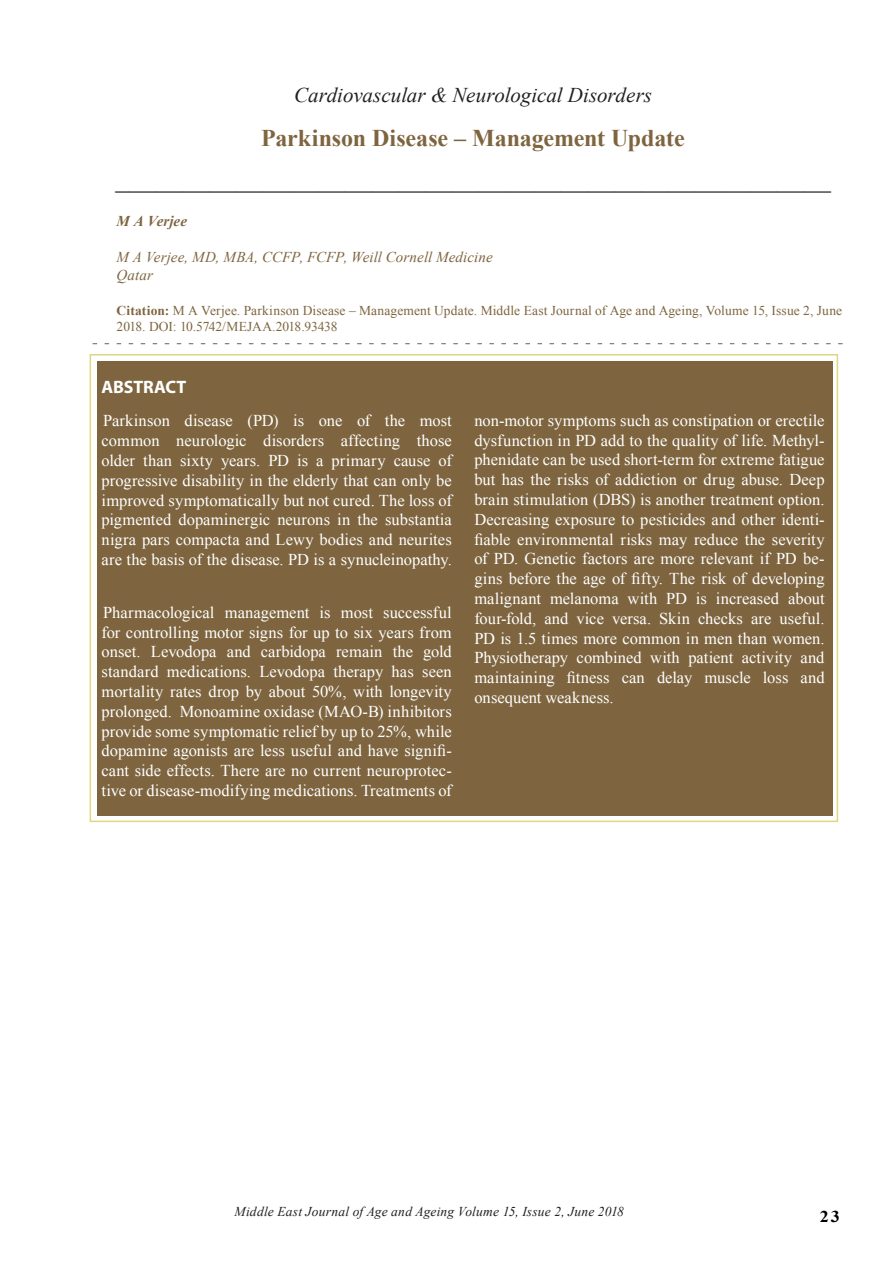
<style>
.page{position:relative;width:893px;height:1263px;background:#fff}
.page>*{position:absolute;margin:0;border:0;box-sizing:border-box;transform-origin:0 0}
.mejaa-contents{font:700 27px "Times New Roman";color:#616161}
.mejaa-contents-2{font:700 24px "Times New Roman";letter-spacing:-.005em;color:#7e653f}
.mejaa-contents-3{font:italic 21px "Times New Roman";color:#231f20}
.mejaa_subheading{font:700 18px "Myriad";letter-spacing:-.005em;color:#fff}
.mejaa_subheading-2{font:16.5px/19.8px "Times New Roman";color:#fff;text-align:justify}
.t1{font:italic 16.5px "Times New Roman";color:#000}
.t2{font:700 16.5px "Times New Roman";color:#000;scale:1.1 1}
.Author{font:italic 15px/18px "Times New Roman";letter-spacing:.005em;color:#7e653f}
.Author-2{font:italic 700 15px "Times New Roman";letter-spacing:.01em;color:#7e653f}
.Author-3{font:13.5px/16.2px "Times New Roman";letter-spacing:.005em;color:#7e653f}
.mejaa_table___figure{font:italic 13.5px "Times New Roman";letter-spacing:.015em;color:#231f20}
.s1{font-weight:700}
</style>
<div class="page">
<svg style="left:93px;top:343px;width:750px;height:1px"></svg>
<div style="left:90px;top:354px;width:748px;height:468px;border:2px solid #ded880"></div>
<div style="left:97px;top:362px;width:735px;height:454px;background:#7e653f"></div>
<p class="mejaa-contents-3" style="left:294px;top:80px;width:359px">Cardiovascular &amp; Neurological Disorders</p>
<p class="mejaa-contents-2" style="left:261px;top:121px;width:425px">Parkinson Disease – Management Update</p>
<p class="mejaa-contents" style="left:115px;top:159px;width:717px">_____________________________________________________</p>
<p class="Author-2" style="left:117px;top:211px;width:72px">M A Verjee</p>
<p class="Author" style="left:117px;top:248px;width:378px">M A Verjee, MD, MBA, CCFP, FCFP, Weill Cornell Medicine<br>Qatar</p>
<p class="Author-3" style="left:117px;top:302px;width:727px"><span class="s1">Citation:</span> M A Verjee. Parkinson Disease – Management Update. Middle East Journal of Age and Ageing, Volume 15, Issue 2, June<br>2018. DOI: 10.5742/MEJAA.2018.93438</p>
<p class="mejaa_subheading" style="left:102px;top:378px;width:86px">ABSTRACT</p>
<p class="mejaa_subheading-2" style="left:102px;top:411px;width:352px">Parkinson disease (PD) is one of the most common neurologic disorders affecting those older than sixty years. PD is a primary cause of progressive disability in the elderly that can only be improved symptomatically but not cured. The loss of pigmented dopaminergic neurons in the substantia nigra pars compacta and Lewy bodies and neurites are the basis of the disease. PD is a synucleinopathy.</p>
<p class="mejaa_subheading-2" style="left:102px;top:602px;width:352px">Pharmacological management is most successful for controlling motor signs for up to six years from onset. Levodopa and carbidopa remain the gold standard medications. Levodopa therapy has seen mortality rates drop by about 50%, with longevity prolonged. Monoamine oxidase (MAO-B) inhibitors provide some symptomatic relief by up to 25%, while dopamine agonists are less useful and have signifi&shy;cant side effects. There are no current neuroprotec&shy;tive or disease-modifying medications. Treatments of</p>
<p class="mejaa_subheading-2" style="left:474px;top:410px;width:352px">non-motor symptoms such as constipation or erectile dysfunction in PD add to the quality of life. Methyl&shy;phenidate can be used short-term for extreme fatigue but has the risks of addiction or drug abuse. Deep brain stimulation (DBS) is another treatment option.<br>Decreasing exposure to pesticides and other identi&shy;fiable environmental risks may reduce the severity of PD. Genetic factors are more relevant if PD be&shy;gins before the age of fifty. The risk of developing malignant melanoma with PD is increased about four-fold, and vice versa. Skin checks are useful.<br>PD is 1.5 times more common in men than women.<br>Physiotherapy combined with patient activity and maintaining fitness can delay muscle loss and onsequent weakness.</p>
<p class="mejaa_table___figure" style="left:235px;top:1202px;width:391px">Middle East Journal of Age and Ageing Volume 15, Issue 2, June 2018</p>
<p class="t1" style="left:245px;top:1205px;width:425px">Middle East Journal of Age and Ageing 2009; Volume 6, Issue 5</p>
<p class="t2" style="left:820px;top:1205px;width:20px">23</p>
</div>
